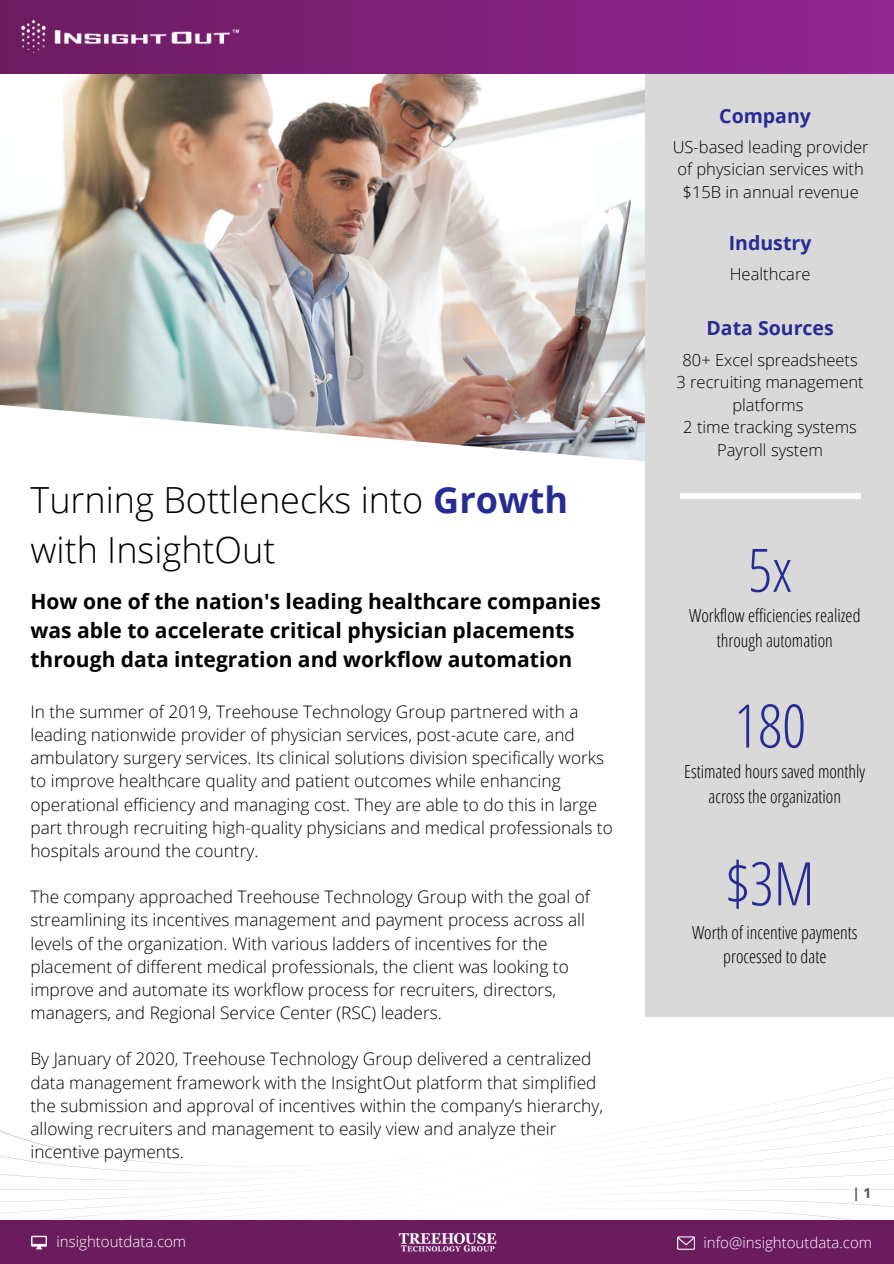
<style>
.page{position:relative;width:894px;height:1264px;background:#fff}
.page>*{position:absolute;margin:0;border:0;box-sizing:border-box;transform-origin:0 0}
.t1{font:300 60px "Open Sans Condensed";color:#262c94}
.t2{font:300 36px/49.5px "Open Sans";color:#000}
.t3{font:700 21px/29.2px "Open Sans";color:#000}
.t4{font:700 19.5px "Open Sans";color:#262c94}
.t5{font:300 18px/24.8px "Open Sans Condensed";color:#000;text-align:center}
.t6{font:300 17.25px/23.1px "Open Sans";color:#000}
.t7{font:300 16.5px/22.5px "Open Sans";color:#000;text-align:center}
.t8{font:300 15px "Open Sans";color:#fff}
.t9{font:700 13.65px "Open Sans";color:#545454}
.s1{font-weight:700;color:#262c94}
</style>
<div class="page">
<img style="left:0;top:73px;width:645px;height:388px">
<div style="left:645px;top:73px;width:248px;height:944px;background:#d9d9d9"></div>
<hr style="left:680px;top:494px;width:180px;height:4px;background:#fff">
<svg style="left:0;top:1077px;width:893px;height:143px"></svg>
<div style="left:0;top:1220px;width:893px;height:43px;background:#6b1c5f"></div>
<div style="left:0;top:0;width:893px;height:73px;background:linear-gradient(to right,#6b1c60,#922694)"></div>
<img style="left:22px;top:21px;width:216px;height:31px">
<img style="left:398px;top:1232px;width:99px;height:20px">
<img style="left:32px;top:1235px;width:15px;height:14px">
<img style="left:677px;top:1236px;width:17px;height:14px">
<h2 class="t2" style="left:30px;top:474px;width:539px">Turning Bottlenecks into <span class="s1">Growth </span>with InsightOut</h2>
<p class="t3" style="left:30px;top:586px;width:571px">How one of the nation's leading healthcare companies was able to accelerate critical physician placements through data integration and workflow automation</p>
<p class="t6" style="left:30px;top:699px;width:583px">In the summer of 2019, Treehouse Technology Group partnered with a leading nationwide provider of physician services, post-acute care, and ambulatory surgery services. Its clinical solutions division specifically works to improve healthcare quality and patient outcomes while enhancing operational efficiency and managing cost. They are able to do this in large part through recruiting high-quality physicians and medical professionals to hospitals around the country.</p>
<p class="t6" style="left:30px;top:885px;width:561px">The company approached Treehouse Technology Group with the goal of streamlining its incentives management and payment process across all levels of the organization. With various ladders of incentives for the placement of different medical professionals, the client was looking to improve and automate its workflow process for recruiters, directors, managers, and Regional Service Center (RSC) leaders.</p>
<p class="t6" style="left:30px;top:1047px;width:574px">By January of 2020, Treehouse Technology Group delivered a centralized data management framework with the InsightOut platform that simplified the submission and approval of incentives within the company’s hierarchy, allowing recruiters and management to easily view and analyze their incentive payments.</p>
<p class="t4" style="left:719px;top:102px;width:93px">Company</p>
<p class="t7" style="left:672px;top:135px;width:197px">US-based leading provider of physician services with $15B in annual revenue</p>
<p class="t4" style="left:728px;top:229px;width:84px">Industry</p>
<p class="t7" style="left:729px;top:263px;width:82px">Healthcare</p>
<p class="t4" style="left:706px;top:314px;width:129px">Data Sources</p>
<p class="t7" style="left:676px;top:348px;width:189px">80+ Excel spreadsheets<br>3 recruiting management platforms<br>2 time tracking systems<br>Payroll system</p>
<h1 class="t1" style="left:748px;top:527px;width:45px">5x</h1>
<p class="t5" style="left:689px;top:603px;width:173px">Workflow efficiencies realized through automation</p>
<h1 class="t1" style="left:733px;top:683px;width:73px">180</h1>
<p class="t5" style="left:684px;top:758px;width:182px">Estimated hours saved monthly across the organization</p>
<h1 class="t1" style="left:725px;top:841px;width:90px">$3M</h1>
<p class="t5" style="left:691px;top:919px;width:167px">Worth of incentive payments processed to date</p>
<p class="t9" style="left:852px;top:1183px;width:20px">| 1</p>
<p class="t8" style="left:56px;top:1230px;width:131px">insightoutdata.com</p>
<p class="t8" style="left:703px;top:1231px;width:170px">info@insightoutdata.com</p>
</div>
